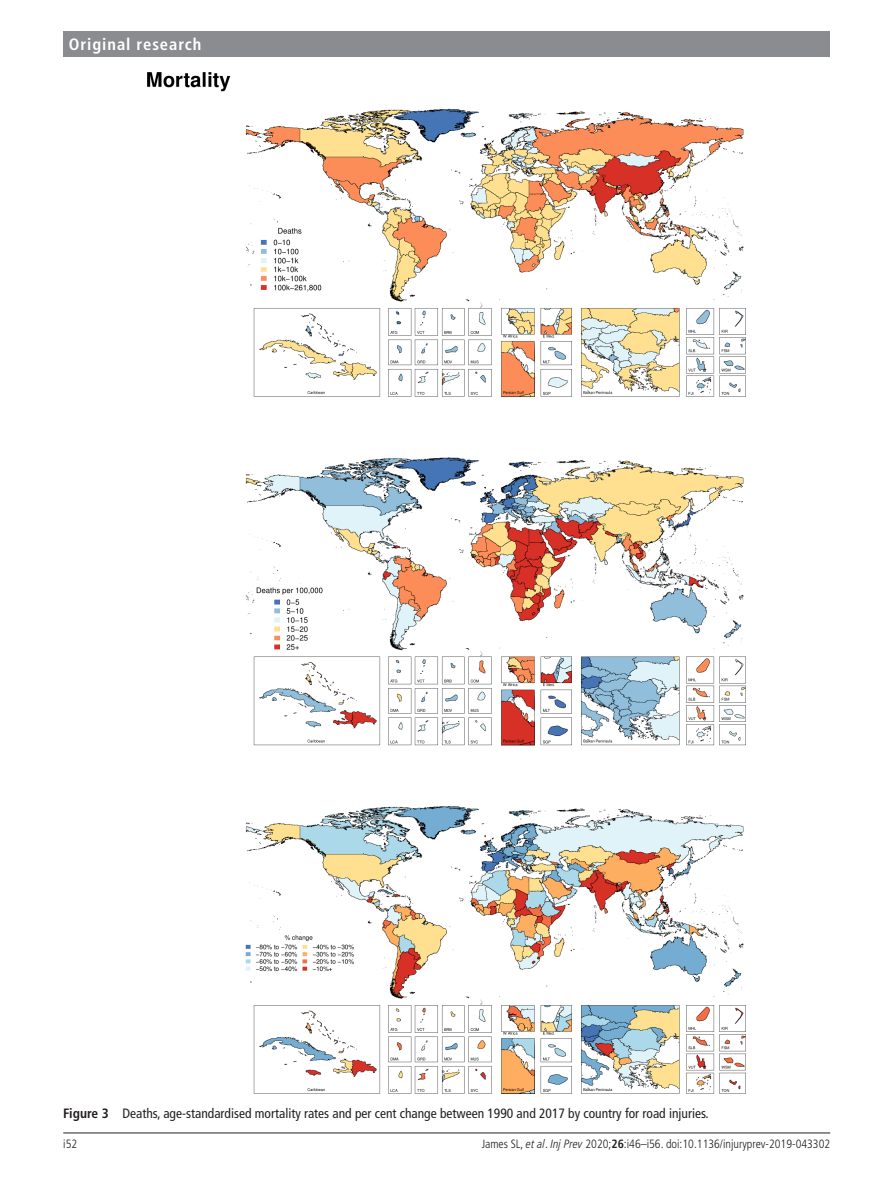
<style>
.page{position:relative;width:893px;height:1191px;background:#fff}
.page>*{position:absolute;margin:0;border:0;box-sizing:border-box;transform-origin:0 0}
.t1{font:700 condensed 16.5px "Frutiger LT Pro";letter-spacing:.055em;color:#fff}
.t2{font:condensed 13.5px "Frutiger LT Pro";color:#231f20}
.t3{font:300 condensed 12px "Frutiger LT Pro";color:#231f20}
.s1{font-weight:700}
.s2{font-style:italic}
</style>
<div class="page">
<hr style="left:63px;top:1132px;width:767px;height:1px;background:#231f20">
<div style="left:63px;top:31px;width:767px;height:25px;background:#8a8c8f"></div>
<img style="left:148px;top:72px;width:597px;height:1021px">
<p class="t1" style="left:69px;top:34px;width:134px">Original research</p>
<p class="t2" style="left:63px;top:1105px;width:647px"><span class="s1">Figure 3</span> Deaths, age-standardised mortality rates and per cent change between 1990 and 2017 by country for road injuries.</p>
<p class="t3" style="left:63px;top:1136px;width:15px">i52</p>
<p class="t3" style="left:482px;top:1136px;width:350px">James SL, <span class="s2">et al</span>. <span class="s2">Inj Prev</span> 2020;<span class="s1">26</span>:i46–i56. doi:10.1136/injuryprev-2019-043302</p>
</div>
